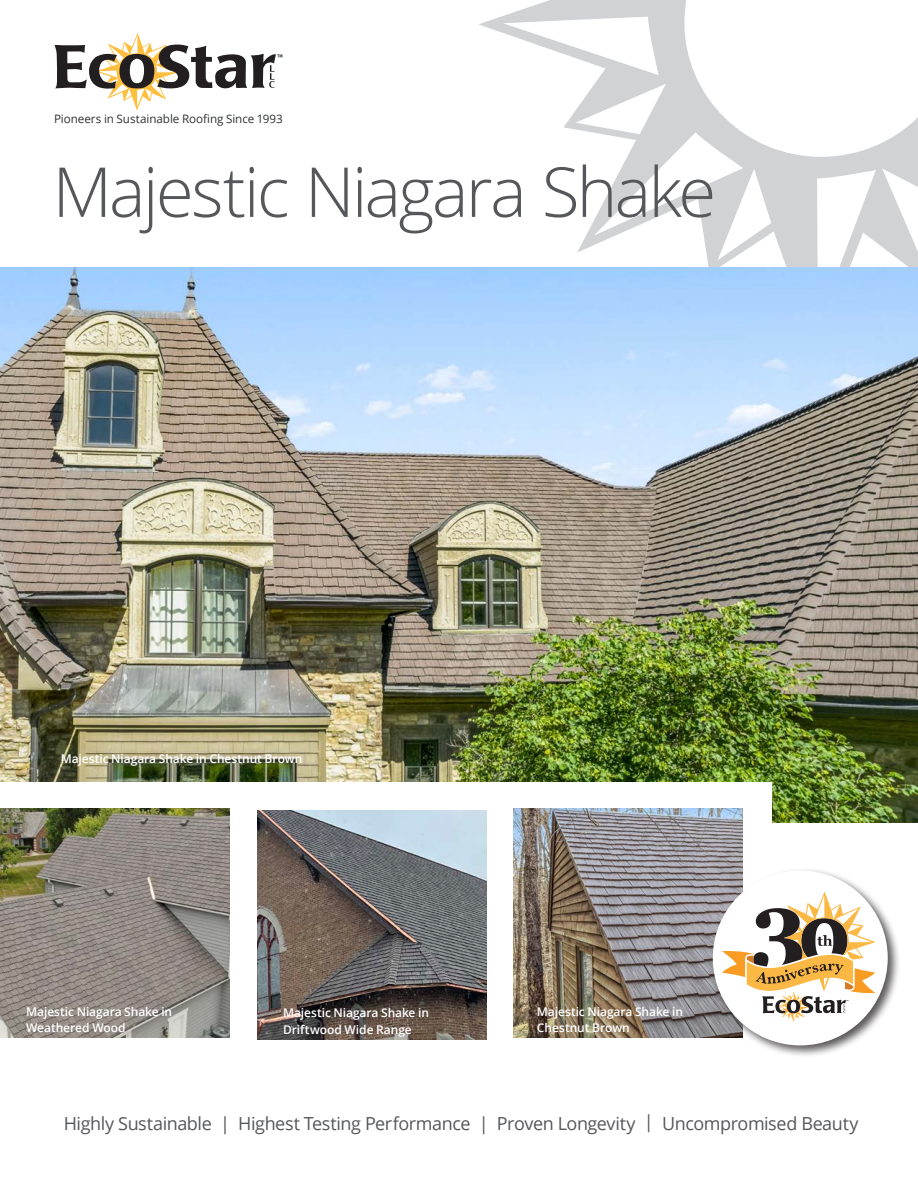
<style>
.page{position:relative;width:918px;height:1188px;background:#fff}
.page>*{position:absolute;margin:0;border:0;box-sizing:border-box;transform-origin:0 0}
.t1{font:300 69px "Open Sans";letter-spacing:-.04em;color:#56575a}
.t2{font:18px "Open Sans";letter-spacing:-.025em;color:#56575a}
.Captions{font:600 12px/16.5px "Open Sans";letter-spacing:-.005em;color:#fff}
.t3{font:11.7px "Open Sans";letter-spacing:-.005em;color:#2d3031}
</style>
<div class="page">
<svg style="left:478px;top:0;width:440px;height:268px"></svg>
<img style="left:0;top:268px;width:918px;height:555px">
<div style="left:0;top:782px;width:772px;height:281px;background:#fff"></div>
<svg style="left:55px;top:33px;width:227px;height:78px"></svg>
<img style="left:0;top:809px;width:230px;height:229px">
<img style="left:257px;top:810px;width:229px;height:229px">
<img style="left:514px;top:809px;width:229px;height:229px">
<div style="left:709px;top:867px;width:191px;height:191px;background:#231f20;opacity:.75"></div>
<div style="left:713px;top:870px;width:175px;height:175px;background:#fff;border-radius:50%"></div>
<svg style="left:722px;top:891px;width:154px;height:131px"></svg>
<p class="t3" style="left:54px;top:111px;width:230px">Pioneers in Sustainable Roofing Since 1993</p>
<p class="t1" style="left:52px;top:145px;width:665px">Majestic Niagara Shake</p>
<p class="Captions" style="left:61px;top:750px;width:243px">Majestic Niagara Shake in Chestnut Brown</p>
<p class="Captions" style="left:26px;top:1003px;width:148px">Majestic Niagara Shake in<br>Weathered Wood</p>
<p class="Captions" style="left:283px;top:1004px;width:148px">Majestic Niagara Shake in<br>Driftwood Wide Range</p>
<p class="Captions" style="left:537px;top:1003px;width:148px">Majestic Niagara Shake in<br>Chestnut Brown</p>
<p class="t2" style="left:64px;top:1111px;width:796px">Highly Sustainable | Highest Testing Performance | Proven Longevity | Uncompromised Beauty</p>
</div>
